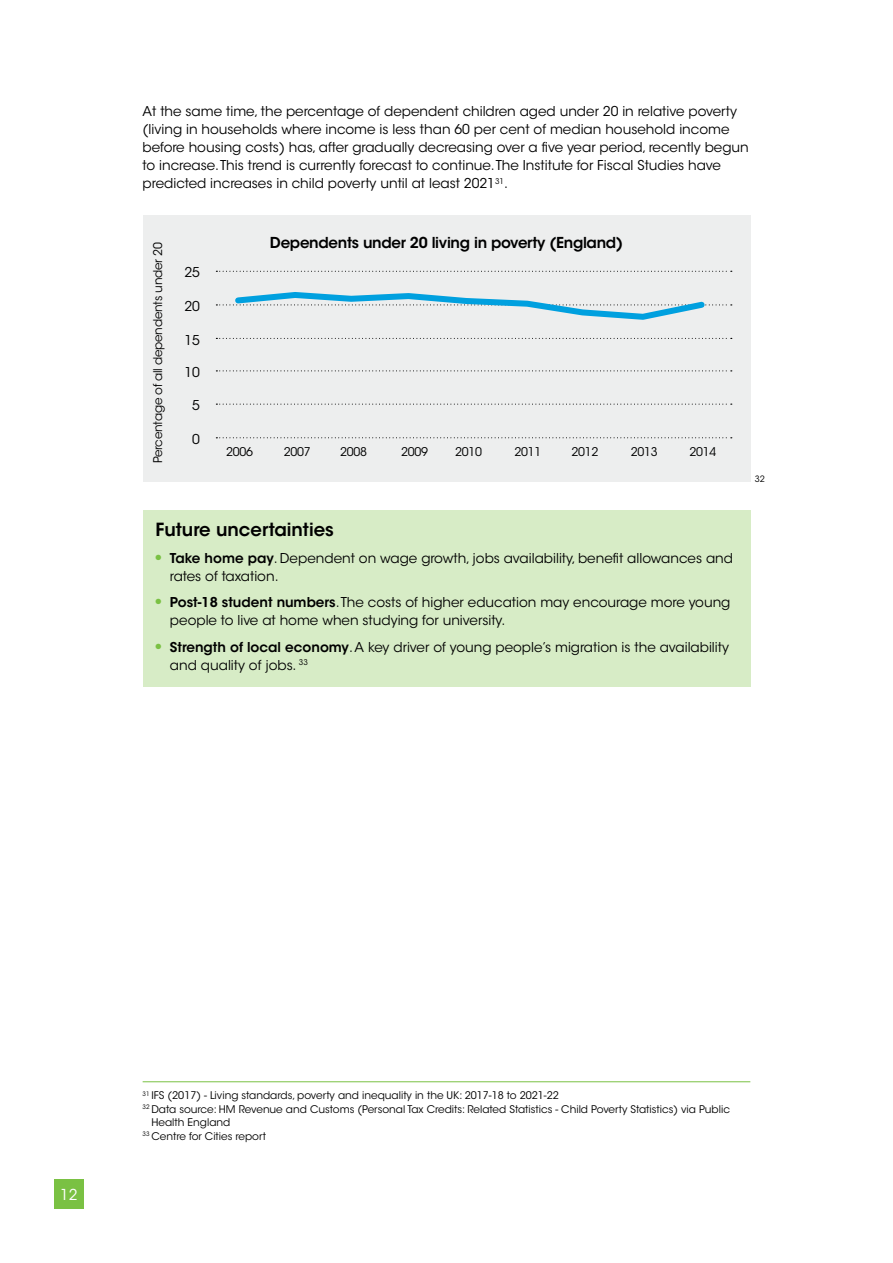
<style>
.page{position:relative;width:893px;height:1263px;background:#fff}
.page>*{position:absolute;margin:0;border:0;box-sizing:border-box;transform-origin:0 0}
.t1{font:600 18px "ITC Avant Garde Std";color:#000}
.t2{font:600 15px "ITC Avant Garde Std";letter-spacing:-.02em;color:#000}
.t3{font:15px "ITC Avant Garde Std";color:#fff}
.t4{font:13.5px/18px "ITC Avant Garde Std";color:#000}
.t5{font:12px "ITC Avant Garde Std";letter-spacing:-.02em;color:#000}
.t6{font:10.5px "ITC Avant Garde Std";color:#000}
.t7{font:8.7px "ITC Avant Garde Std";color:#000}
.s1{font-weight:600}
</style>
<div class="page">
<div style="left:54px;top:1179px;width:30px;height:30px;background:#7ac143"></div>
<div style="left:143px;top:510px;width:607px;height:177px;background:#d7ecc6"></div>
<hr style="left:143px;top:1081px;width:607px;height:1px;background:#7ac143">
<div style="left:143px;top:215px;width:607px;height:267px;background:#edeeee"></div>
<svg style="left:216px;top:437px;width:516px;height:1px"></svg>
<svg style="left:216px;top:404px;width:516px;height:1px"></svg>
<svg style="left:216px;top:370px;width:516px;height:1px"></svg>
<svg style="left:216px;top:338px;width:516px;height:1px"></svg>
<svg style="left:216px;top:271px;width:516px;height:1px"></svg>
<svg style="left:216px;top:292px;width:516px;height:28px"></svg>
<p class="t4" style="left:143px;top:104px;width:608px">At the same time, the percentage of dependent children aged under 20 in relative poverty (living in households where income is less than 60 per cent of median household income before housing costs) has, after gradually decreasing over a five year period, recently begun to increase. This trend is currently forecast to continue. The Institute for Fiscal Studies have predicted increases in child poverty until at least 2021<sup>31</sup>.</p>
<p class="t5" style="left:153px;top:463px;width:223px;rotate:-90deg">Percentage of all dependents under 20</p>
<p class="t4" style="left:185px;top:265px;width:17px">25</p>
<p class="t4" style="left:185px;top:299px;width:17px">20</p>
<p class="t4" style="left:185px;top:332px;width:17px">15</p>
<p class="t4" style="left:185px;top:365px;width:17px">10</p>
<p class="t4" style="left:192px;top:398px;width:9px">5</p>
<p class="t4" style="left:192px;top:432px;width:9px">0</p>
<p class="t2" style="left:270px;top:236px;width:354px">Dependents under 20 living in poverty (England)</p>
<p class="t5" style="left:226px;top:447px;width:28px">2006</p>
<p class="t5" style="left:340px;top:447px;width:28px">2008</p>
<p class="t5" style="left:455px;top:447px;width:28px">2010</p>
<p class="t5" style="left:572px;top:447px;width:28px">2012</p>
<p class="t5" style="left:284px;top:447px;width:28px">2007</p>
<p class="t5" style="left:401px;top:447px;width:28px">2009</p>
<p class="t5" style="left:515px;top:447px;width:28px">2011</p>
<p class="t5" style="left:631px;top:447px;width:28px">2013</p>
<p class="t5" style="left:689px;top:447px;width:28px">2014</p>
<h1 class="t1" style="left:155px;top:522px;width:180px">Future uncertainties</h1>
<p class="t4" style="left:170px;top:550px;width:565px;text-indent:-15px"><sup>●</sup> <span class="s1">Take home pay</span>. Dependent on wage growth, jobs availability, benefit allowances and rates of taxation.</p>
<p class="t4" style="left:170px;top:595px;width:562px;text-indent:-15px"><sup>●</sup> <span class="s1">Post-18 student numbers</span>. The costs of higher education may encourage more young people to live at home when studying for university.</p>
<p class="t4" style="left:170px;top:639px;width:560px;text-indent:-15px"><sup>●</sup> <span class="s1">Strength of local economy</span>. A key driver of young people’s migration is the availability and quality of jobs. <sup>33</sup></p>
<p class="t7" style="left:755px;top:475px;width:12px">32</p>
<p class="t3" style="left:60px;top:1188px;width:19px">12</p>
<p class="t6" style="left:143px;top:1091px;width:418px"><sup>31</sup> IFS (2017) - Living standards, poverty and inequality in the UK: 2017-18 to 2021-22</p>
<p class="t6" style="left:143px;top:1105px;width:589px"><sup>32</sup> Data source: HM Revenue and Customs (Personal Tax Credits: Related Statistics - Child Poverty Statistics) via Public</p>
<p class="t6" style="left:151px;top:1118px;width:80px">Health England</p>
<p class="t6" style="left:143px;top:1132px;width:125px"><sup>33</sup> Centre for Cities report</p>
</div>
